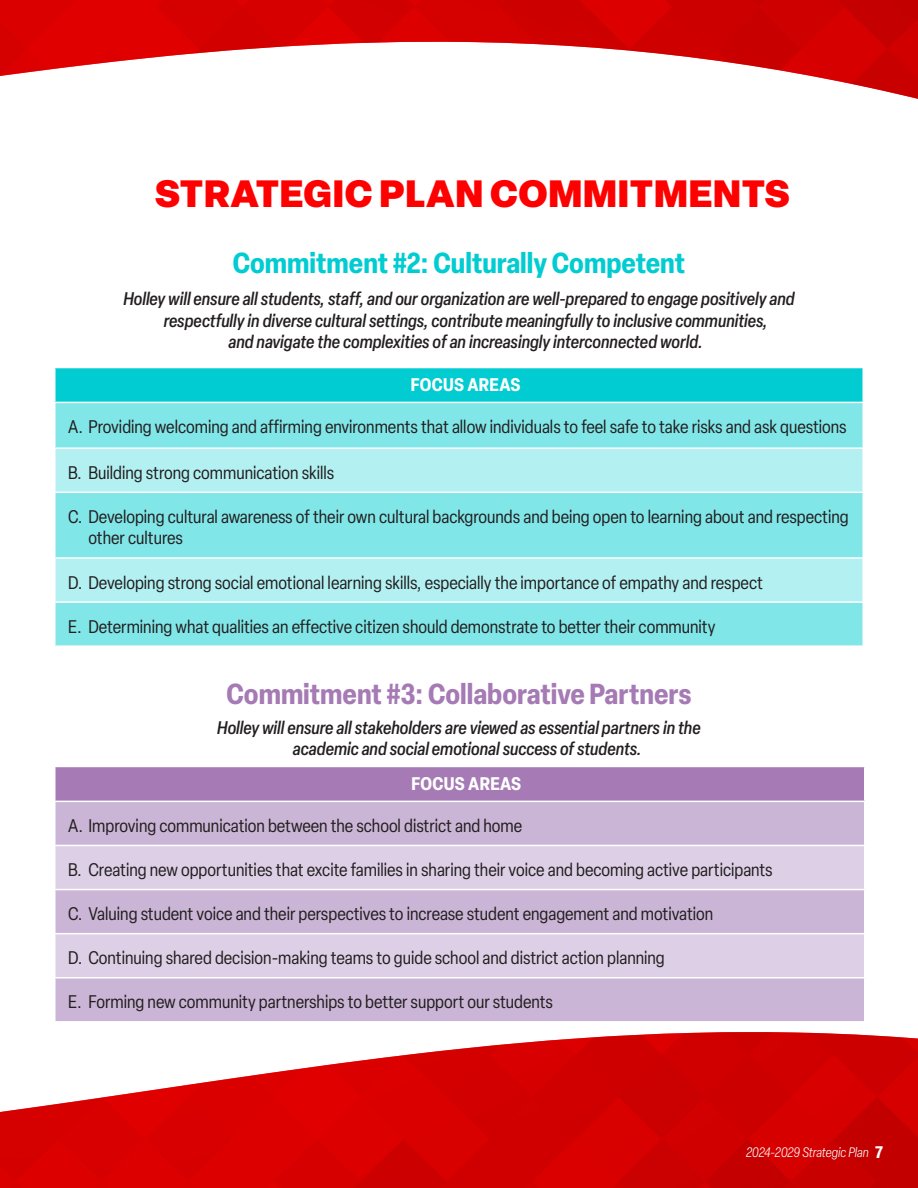
<style>
.page{position:relative;width:918px;height:1188px;background:#fff}
.page>*{position:absolute;margin:0;border:0;box-sizing:border-box;transform-origin:0 0}
.t1{font:900 37.5px "Elza";letter-spacing:.02em;color:#f00}
.Paragraph_Style_1{font:700 condensed 28.5px "Elza";color:#a57ab5}
.Paragraph_Style_1-2{font:700 condensed 28.5px "Elza";color:#00ccd1}
.Paragraph_Style_4{font:condensed 18px/21.6px "Elza";color:#231f20}
.Paragraph_Style_1-3{font:italic 500 condensed 18px/21.6px "Elza";color:#231f20}
.Paragraph_Style_1-4{font:700 condensed 18px "Elza";letter-spacing:.02em;color:#fff}
.t2{font:700 condensed 16.5px "Elza";color:#fff}
.t3{font:italic 300 condensed 13.5px "Elza";letter-spacing:-.005em;color:#fff}
</style>
<div class="page">
<img style="left:0;top:1032px;width:918px;height:156px">
<div style="left:55px;top:368px;width:808px;height:34px;background:#00ccd1"></div>
<div style="left:56px;top:403px;width:806px;height:242px;background:#80e6e8"></div>
<svg style="left:56px;top:449px;width:806px;height:152px;background:#9debed"></svg>
<hr style="left:54px;top:447px;width:810px;height:2px;background:#fff">
<hr style="left:54px;top:492px;width:810px;height:1px;background:#fff">
<hr style="left:54px;top:557px;width:810px;height:2px;background:#fff">
<hr style="left:54px;top:601px;width:810px;height:2px;background:#fff">
<hr style="left:54px;top:368px;width:2px;height:34px;background:#fff">
<hr style="left:862px;top:368px;width:2px;height:34px;background:#fff">
<div style="left:55px;top:766px;width:810px;height:35px;background:#a57ab5"></div>
<div style="left:56px;top:802px;width:808px;height:219px;background:#cbb5d6"></div>
<svg style="left:56px;top:846px;width:808px;height:131px;background:#d7c7e0"></svg>
<hr style="left:54px;top:845px;width:812px;height:1px;background:#fff">
<hr style="left:54px;top:889px;width:812px;height:1px;background:#fff">
<hr style="left:54px;top:933px;width:812px;height:1px;background:#fff">
<hr style="left:54px;top:977px;width:812px;height:2px;background:#fff">
<hr style="left:54px;top:766px;width:812px;height:1px;background:#fff">
<hr style="left:54px;top:767px;width:2px;height:34px;background:#fff">
<hr style="left:864px;top:767px;width:2px;height:34px;background:#fff">
<img style="left:0;top:0;width:918px;height:99px">
<p class="t1" style="left:155px;top:166px;width:636px">STRATEGIC PLAN COMMITMENTS</p>
<p class="Paragraph_Style_1-2" style="left:233px;top:243px;width:454px">Commitment #2: Culturally Competent</p>
<p class="Paragraph_Style_1-3" style="left:123px;top:288px;width:673px">Holley will ensure all students, staff, and our organization are well-prepared to engage positively and</p>
<p class="Paragraph_Style_1-3" style="left:164px;top:309px;width:605px">respectfully in diverse cultural settings, contribute meaningfully to inclusive communities,</p>
<p class="Paragraph_Style_1-3" style="left:228px;top:331px;width:476px">and navigate the complexities of an increasingly interconnected world.</p>
<p class="Paragraph_Style_1-4" style="left:411px;top:372px;width:111px">FOCUS AREAS</p>
<p class="Paragraph_Style_4" style="left:68px;top:416px;width:780px">A. Providing welcoming and affirming environments that allow individuals to feel safe to take risks and ask questions</p>
<p class="Paragraph_Style_4" style="left:68px;top:461px;width:268px">B. Building strong communication skills</p>
<p class="Paragraph_Style_4" style="left:88px;top:505px;width:762px;text-indent:-20px">C. Developing cultural awareness of their own cultural backgrounds and being open to learning about and respecting other cultures</p>
<p class="Paragraph_Style_4" style="left:68px;top:571px;width:696px">D. Developing strong social emotional learning skills, especially the importance of empathy and respect</p>
<p class="Paragraph_Style_4" style="left:68px;top:615px;width:649px">E. Determining what qualities an effective citizen should demonstrate to better their community</p>
<p class="Paragraph_Style_1" style="left:227px;top:674px;width:466px">Commitment #3: Collaborative Partners</p>
<p class="Paragraph_Style_1-3" style="left:293px;top:716px;width:409px;text-indent:-76px">Holley will ensure all stakeholders are viewed as essential partners in the academic and social emotional success of students.</p>
<p class="Paragraph_Style_1-4" style="left:412px;top:771px;width:111px">FOCUS AREAS</p>
<p class="Paragraph_Style_4" style="left:68px;top:814px;width:455px">A. Improving communication between the school district and home</p>
<p class="Paragraph_Style_4" style="left:68px;top:859px;width:706px">B. Creating new opportunities that excite families in sharing their voice and becoming active participants</p>
<p class="Paragraph_Style_4" style="left:68px;top:903px;width:647px">C. Valuing student voice and their perspectives to increase student engagement and motivation</p>
<p class="Paragraph_Style_4" style="left:68px;top:947px;width:598px">D. Continuing shared decision-making teams to guide school and district action planning</p>
<p class="Paragraph_Style_4" style="left:68px;top:991px;width:486px">E. Forming new community partnerships to better support our students</p>
<p class="t3" style="left:746px;top:1143px;width:124px">2024-2029 Strategic Plan</p>
<p class="t2" style="left:875px;top:1141px;width:9px">7</p>
</div>
